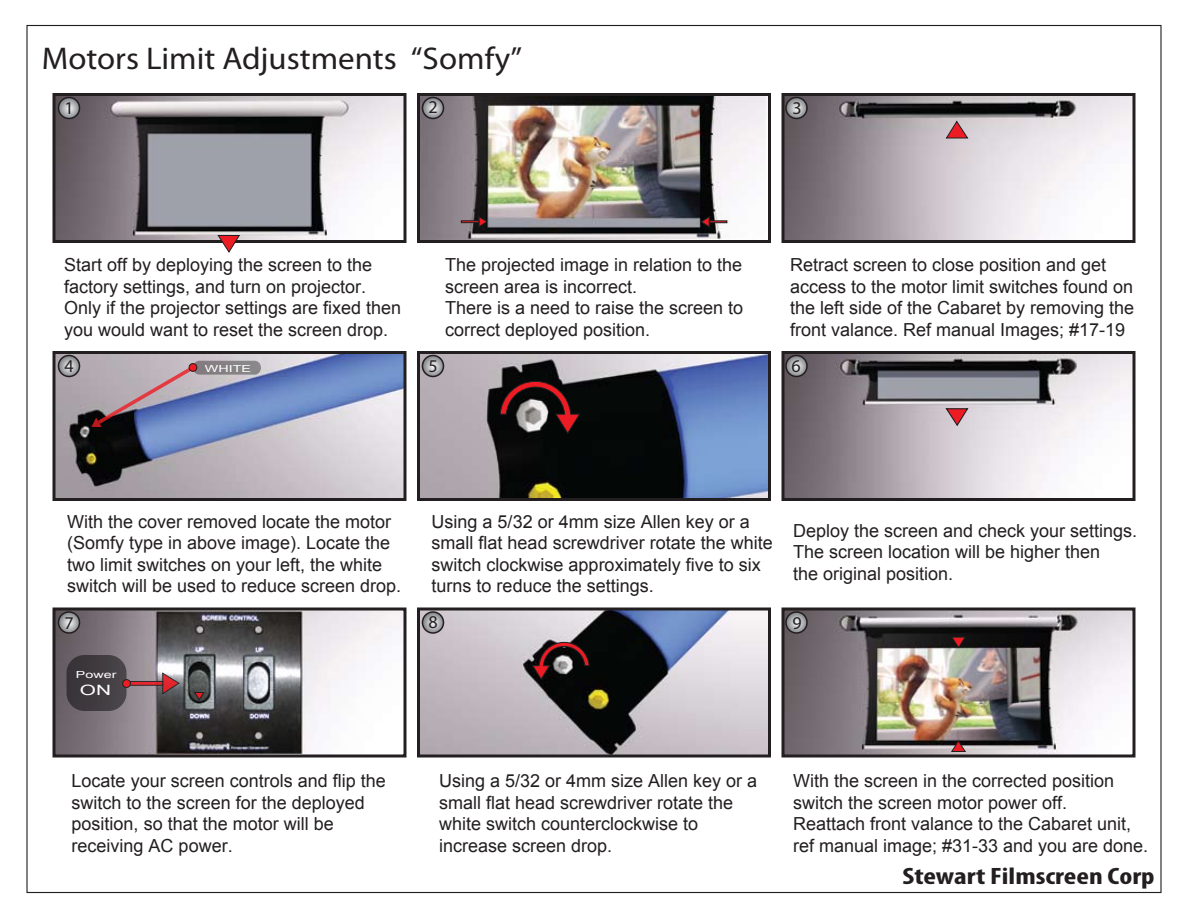
<style>
.page{position:relative;width:1188px;height:918px;background:#fff}
.page>*{position:absolute;margin:0;border:0;box-sizing:border-box;transform-origin:0 0}
.t1{font:31.5px "Myriad Pro";color:#231f20;scale:1.05 1}
.t2{font:700 condensed 23.85px "Myriad Pro";color:#231f20;scale:1.26 1}
.t3{font:18px/21.6px "Arial";color:#231f20}
.t4{font:18px "Myriad Pro";color:#231f20}
.t5{font:14.25px "Arial";color:#fff;scale:1.46 1}
.t6{font:9.75px "Arial";color:#fff;scale:1.46 1}
</style>
<div class="page">
<img style="left:786px;top:612px;width:346px;height:142px">
<img style="left:56px;top:612px;width:346px;height:142px">
<img style="left:421px;top:612px;width:346px;height:142px">
<img style="left:421px;top:355px;width:346px;height:142px">
<img style="left:56px;top:355px;width:346px;height:142px">
<img style="left:786px;top:355px;width:346px;height:142px">
<img style="left:786px;top:97px;width:346px;height:142px">
<img style="left:56px;top:97px;width:346px;height:142px">
<img style="left:421px;top:97px;width:346px;height:142px">
<svg style="left:58px;top:98px;width:22px;height:20px"></svg>
<div style="left:58px;top:97px;width:22px;height:22px;border:2px solid #231f20;border-radius:50%"></div>
<svg style="left:422px;top:98px;width:21px;height:20px"></svg>
<div style="left:422px;top:97px;width:22px;height:22px;border:2px solid #231f20;border-radius:50%"></div>
<svg style="left:786px;top:98px;width:21px;height:20px"></svg>
<div style="left:785px;top:97px;width:23px;height:22px;border:2px solid #231f20;border-radius:50%"></div>
<svg style="left:58px;top:356px;width:22px;height:20px"></svg>
<div style="left:58px;top:355px;width:22px;height:22px;border:2px solid #231f20;border-radius:50%"></div>
<svg style="left:422px;top:356px;width:21px;height:20px"></svg>
<div style="left:422px;top:355px;width:22px;height:22px;border:2px solid #231f20;border-radius:50%"></div>
<svg style="left:786px;top:356px;width:21px;height:20px"></svg>
<div style="left:785px;top:355px;width:23px;height:22px;border:2px solid #231f20;border-radius:50%"></div>
<svg style="left:58px;top:612px;width:22px;height:21px"></svg>
<div style="left:58px;top:611px;width:22px;height:23px;border:2px solid #231f20;border-radius:50%"></div>
<svg style="left:422px;top:612px;width:21px;height:21px"></svg>
<div style="left:422px;top:611px;width:22px;height:23px;border:2px solid #231f20;border-radius:50%"></div>
<svg style="left:786px;top:612px;width:21px;height:21px"></svg>
<div style="left:785px;top:611px;width:23px;height:23px;border:2px solid #231f20;border-radius:50%"></div>
<div style="left:52px;top:93px;width:354px;height:150px;border:3px solid #231f20"></div>
<div style="left:782px;top:93px;width:354px;height:150px;border:3px solid #231f20"></div>
<div style="left:52px;top:351px;width:354px;height:150px;border:3px solid #231f20"></div>
<div style="left:782px;top:351px;width:354px;height:150px;border:3px solid #231f20"></div>
<div style="left:52px;top:608px;width:354px;height:150px;border:3px solid #231f20"></div>
<div style="left:417px;top:608px;width:354px;height:150px;border:3px solid #231f20"></div>
<div style="left:782px;top:608px;width:354px;height:150px;border:3px solid #231f20"></div>
<div style="left:417px;top:93px;width:354px;height:150px;border:3px solid #231f20"></div>
<svg style="left:499px;top:381px;width:82px;height:54px;background:#4d2e2f"></svg>
<svg style="left:531px;top:642px;width:59px;height:39px;background:#4a2f30"></svg>
<svg style="left:217px;top:234px;width:24px;height:19px"></svg>
<svg style="left:950px;top:740px;width:16px;height:13px"></svg>
<svg style="left:951px;top:636px;width:16px;height:13px"></svg>
<svg style="left:945px;top:120px;width:24px;height:19px"></svg>
<svg style="left:945px;top:407px;width:25px;height:20px"></svg>
<svg style="left:478px;top:215px;width:10px;height:13px"></svg>
<div style="left:461px;top:220px;width:18px;height:3px;background:#ed1c24;border:1px solid #231f20"></div>
<svg style="left:162px;top:673px;width:18px;height:21px"></svg>
<svg style="left:131px;top:681px;width:32px;height:5px"></svg>
<svg style="left:700px;top:216px;width:10px;height:12px"></svg>
<div style="left:709px;top:220px;width:18px;height:3px;background:#ed1c24;border:1px solid #231f20"></div>
<div style="left:193px;top:361px;width:68px;height:14px;background:#868185;border-radius:7px"></div>
<svg style="left:91px;top:363px;width:107px;height:64px;background:#968ca0"></svg>
<div style="left:67px;top:655px;width:60px;height:56px;background:#403b3f;border-radius:18px"></div>
<svg style="left:194px;top:691px;width:11px;height:10px"></svg>
<div style="left:123px;top:680px;width:7px;height:7px;background:#ed1c24;border-radius:50%"></div>
<div style="left:122px;top:679px;width:9px;height:9px;border:1px solid #231f20;border-radius:50%"></div>
<div style="left:417px;top:351px;width:354px;height:150px;border:3px solid #231f20"></div>
<p class="t1" style="left:42px;top:39px;width:459px">Motors Limit Adjustments “Somfy”</p>
<p class="t4" style="left:64px;top:97px;width:11px">1</p>
<p class="t4" style="left:428px;top:96px;width:11px">2</p>
<p class="t4" style="left:792px;top:97px;width:11px">3</p>
<p class="t3" style="left:64px;top:254px;width:339px">Start off by deploying the screen to the factory settings, and turn on projector.<br>Only if the projector settings are fixed then you would want to reset the screen drop.</p>
<p class="t3" style="left:445px;top:254px;width:300px">The projected image in relation to the screen area is incorrect.<br>There is a need to raise the screen to correct deployed position.</p>
<p class="t3" style="left:790px;top:254px;width:346px">Retract screen to close position and get access to the motor limit switches found on the left side of the Cabaret by removing the front valance. Ref manual Images; #17-19</p>
<p class="t4" style="left:64px;top:355px;width:11px">4</p>
<p class="t4" style="left:428px;top:355px;width:11px">5</p>
<p class="t4" style="left:791px;top:355px;width:11px">6</p>
<p class="t6" style="left:205px;top:362px;width:33px">WHITE</p>
<p class="t3" style="left:67px;top:511px;width:336px">With the cover removed locate the motor (Somfy type in above image). Locate the two limit switches on your left, the white switch will be used to reduce screen drop.</p>
<p class="t3" style="left:432px;top:511px;width:343px">Using a 5/32 or 4mm size Allen key or a small flat head screwdriver rotate the white switch clockwise approximately five to six turns to reduce the settings.</p>
<p class="t3" style="left:793px;top:520px;width:346px">Deploy the screen and check your settings.<br>The screen location will be higher then<br>the original position.</p>
<p class="t4" style="left:64px;top:611px;width:11px">7</p>
<p class="t4" style="left:428px;top:611px;width:11px">8</p>
<p class="t4" style="left:792px;top:612px;width:11px">9</p>
<p class="t6" style="left:76px;top:668px;width:29px">Power</p>
<p class="t5" style="left:80px;top:680px;width:23px">ON</p>
<p class="t3" style="left:72px;top:770px;width:316px">Locate your screen controls and flip the switch to the screen for the deployed position, so that the motor will be receiving AC power.</p>
<p class="t3" style="left:439px;top:770px;width:320px">Using a 5/32 or 4mm size Allen key or a small flat head screwdriver rotate the white switch counterclockwise to increase screen drop.</p>
<p class="t3" style="left:793px;top:770px;width:357px">With the screen in the corrected position switch the screen motor power off.<br>Reattach front valance to the Cabaret unit, ref manual image; #31-33 and you are done.</p>
<p class="t2" style="left:902px;top:861px;width:202px">Stewart Filmscreen Corp</p>
</div>
